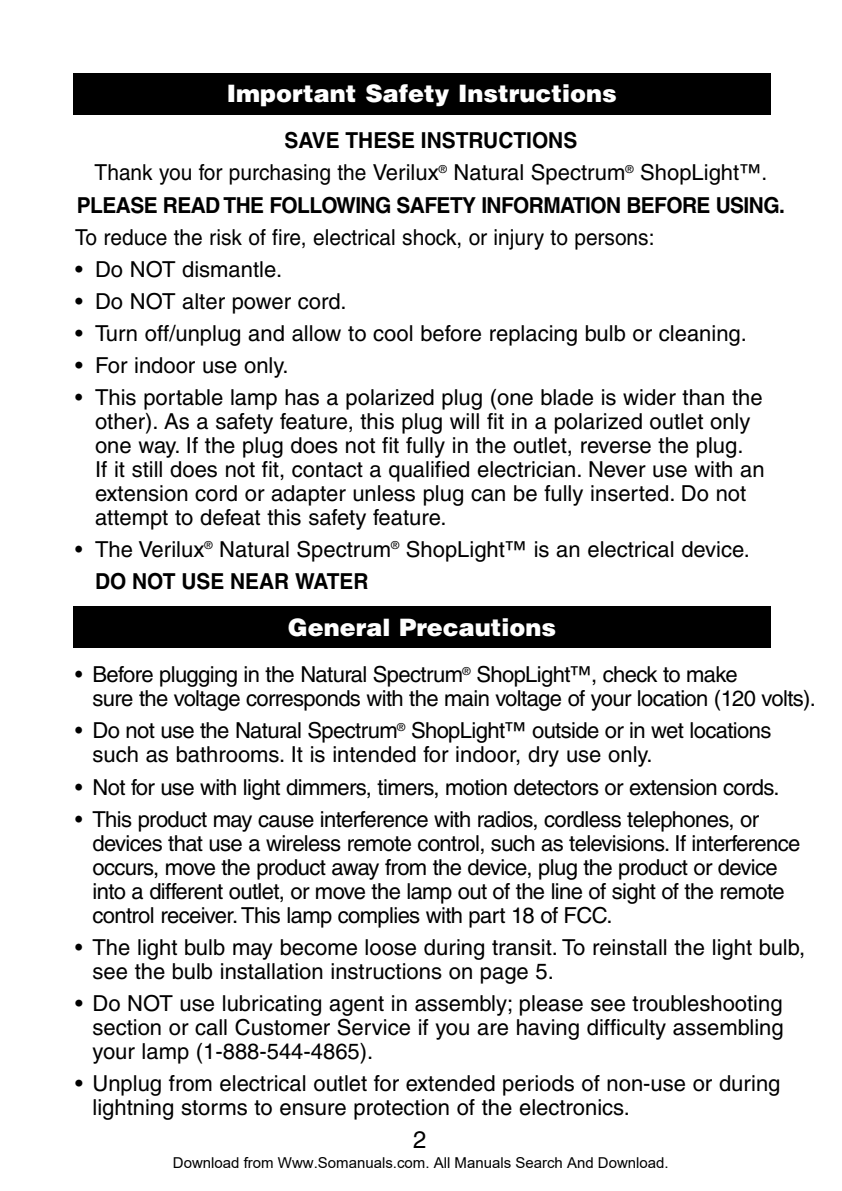
<style>
.page{position:relative;width:842px;height:1191px;background:#fff}
.page>*{position:absolute;margin:0;border:0;box-sizing:border-box;transform-origin:0 0}
.t1{font:900 24px "Helvetica";color:#fff}
.t2{font:24px "Helvetica";color:#000}
.t3{font:22px/24px "Helvetica";letter-spacing:-.03em;color:#000;scale:.95 1}
.t4{font:22px/24px "Helvetica";color:#000;scale:.95 1}
.t5{font:22px/24px "Helvetica";color:#000;text-align:justify}
.t6{font:700 22px/32px "Helvetica";letter-spacing:-.03em;color:#000;text-align:center;scale:.95 1}
.t7{font:15px "Arial";color:#000}
.s1{font-weight:400}
.s2{font-weight:700}
</style>
<div class="page">
<div style="left:73px;top:73px;width:698px;height:42px;background:#000"></div>
<div style="left:73px;top:606px;width:698px;height:42px;background:#000"></div>
<p class="t1" style="left:227px;top:85px;width:391px">Important Safety Instructions</p>
<p class="t6" style="left:77px;top:127px;width:747px">SAVE THESE INSTRUCTIONS<br><span class="s1">Thank you for purchasing the Verilux</span><sup>®</sup> <span class="s1">Natural Spectrum</span><sup>®</sup> <span class="s1">ShopLight™.<br></span>PLEASE READ THE FOLLOWING SAFETY INFORMATION BEFORE USING.</p>
<p class="t4" style="left:75px;top:227px;width:611px">To reduce the risk of fire, electrical shock, or injury to persons:</p>
<p class="t5" style="left:75px;top:259px;width:208px">• Do NOT dismantle.</p>
<p class="t5" style="left:75px;top:291px;width:273px">• Do NOT alter power cord.</p>
<p class="t5" style="left:75px;top:323px;width:673px">• Turn off/unplug and allow to cool before replacing bulb or cleaning.</p>
<p class="t5" style="left:75px;top:355px;width:215px">• For indoor use only.</p>
<p class="t4" style="left:95px;top:387px;width:706px;text-indent:-20px">• This portable lamp has a polarized plug (one blade is wider than the other). As a safety feature, this plug will fit in a polarized outlet only one way. If the plug does not fit fully in the outlet, reverse the plug.<br>If it still does not fit, contact a qualified electrician. Never use with an extension cord or adapter unless plug can be fully inserted. Do not attempt to defeat this safety feature.</p>
<p class="t4" style="left:95px;top:535px;width:691px;line-height:32px;text-indent:-20px">• The Verilux<sup>®</sup> Natural Spectrum<sup>®</sup> ShopLight™ is an electrical device.<br><span class="s2">DO NOT USE NEAR WATER</span></p>
<p class="t1" style="left:288px;top:619px;width:270px">General Precautions</p>
<p class="t3" style="left:93px;top:664px;width:763px;text-indent:-17px">• Before plugging in the Natural Spectrum<sup>®</sup> ShopLight™, check to make<br>sure the voltage corresponds with the main voltage of your location (120 volts).</p>
<p class="t3" style="left:93px;top:721px;width:716px;text-indent:-17px">• Do not use the Natural Spectrum<sup>®</sup> ShopLight™ outside or in wet locations such as bathrooms. It is intended for indoor, dry use only.</p>
<p class="t3" style="left:75px;top:777px;width:743px">• Not for use with light dimmers, timers, motion detectors or extension cords.</p>
<p class="t3" style="left:92px;top:809px;width:747px;text-indent:-17px">• This product may cause interference with radios, cordless telephones, or devices that use a wireless remote control, such as televisions. If interference occurs, move the product away from the device, plug the product or device into a different outlet, or move the lamp out of the line of sight of the remote control receiver. This lamp complies with part 18 of FCC.</p>
<p class="t4" style="left:92px;top:937px;width:752px;text-indent:-17px">• The light bulb may become loose during transit. To reinstall the light bulb, see the bulb installation instructions on page 5.</p>
<p class="t5" style="left:92px;top:993px;width:693px;text-indent:-17px">• Do NOT use lubricating agent in assembly; please see troubleshooting section or call Customer Service if you are having difficulty assembling your lamp (1-888-544-4865).</p>
<p class="t5" style="left:92px;top:1073px;width:689px;text-indent:-17px">• Unplug from electrical outlet for extended periods of non-use or during lightning storms to ensure protection of the electronics.</p>
<p class="t2" style="left:413px;top:1130px;width:15px">2</p>
<p class="t7" style="left:173px;top:1154px;width:497px">Download from Www.Somanuals.com. All Manuals Search And Download.</p>
</div>
